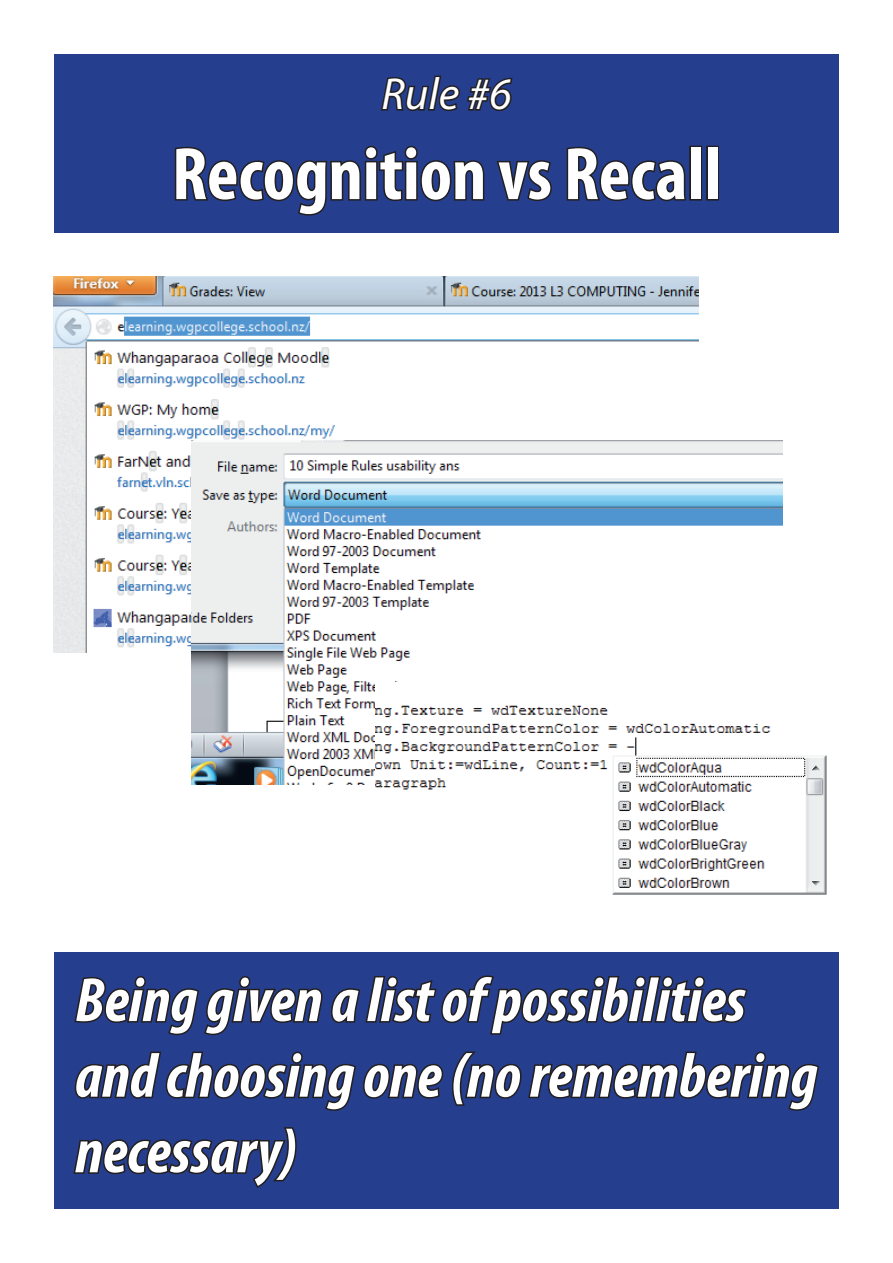
<style>
.page{position:relative;width:893px;height:1263px;background:#fff}
.page>*{position:absolute;margin:0;border:0;box-sizing:border-box;transform-origin:0 0}
.t1{font:700 condensed 75px "Myriad Pro";color:#fff}
.t2{font:italic 700 condensed 63px/75.6px "Myriad Pro";color:#fff}
.t3{font:italic 45px "Myriad Pro";color:#fff}
</style>
<div class="page">
<div style="left:54px;top:54px;width:785px;height:179px;background:#253f8e"></div>
<svg style="left:381px;top:75px;width:132px;height:36px"></svg>
<svg style="left:174px;top:145px;width:311px;height:71px"></svg>
<svg style="left:496px;top:160px;width:56px;height:41px"></svg>
<svg style="left:566px;top:146px;width:120px;height:56px"></svg>
<div style="left:689px;top:146px;width:13px;height:55px;border:3px solid #231f20"></div>
<div style="left:706px;top:146px;width:13px;height:55px;border:3px solid #231f20"></div>
<div style="left:54px;top:952px;width:785px;height:257px;background:#253f8e"></div>
<svg style="left:74px;top:975px;width:674px;height:61px"></svg>
<svg style="left:74px;top:1051px;width:745px;height:60px"></svg>
<svg style="left:73px;top:1127px;width:224px;height:61px"></svg>
<img style="left:53px;top:276px;width:645px;height:376px">
<img style="left:191px;top:440px;width:591px;height:344px">
<img style="left:376px;top:682px;width:451px;height:213px">
<p class="t3" style="left:381px;top:66px;width:132px">Rule #6</p>
<p class="t1" style="left:172px;top:127px;width:550px">Recognition vs Recall</p>
<p class="t2" style="left:75px;top:961px;width:744px">Being given a list of possibilities and choosing one (no remembering necessary)</p>
</div>
